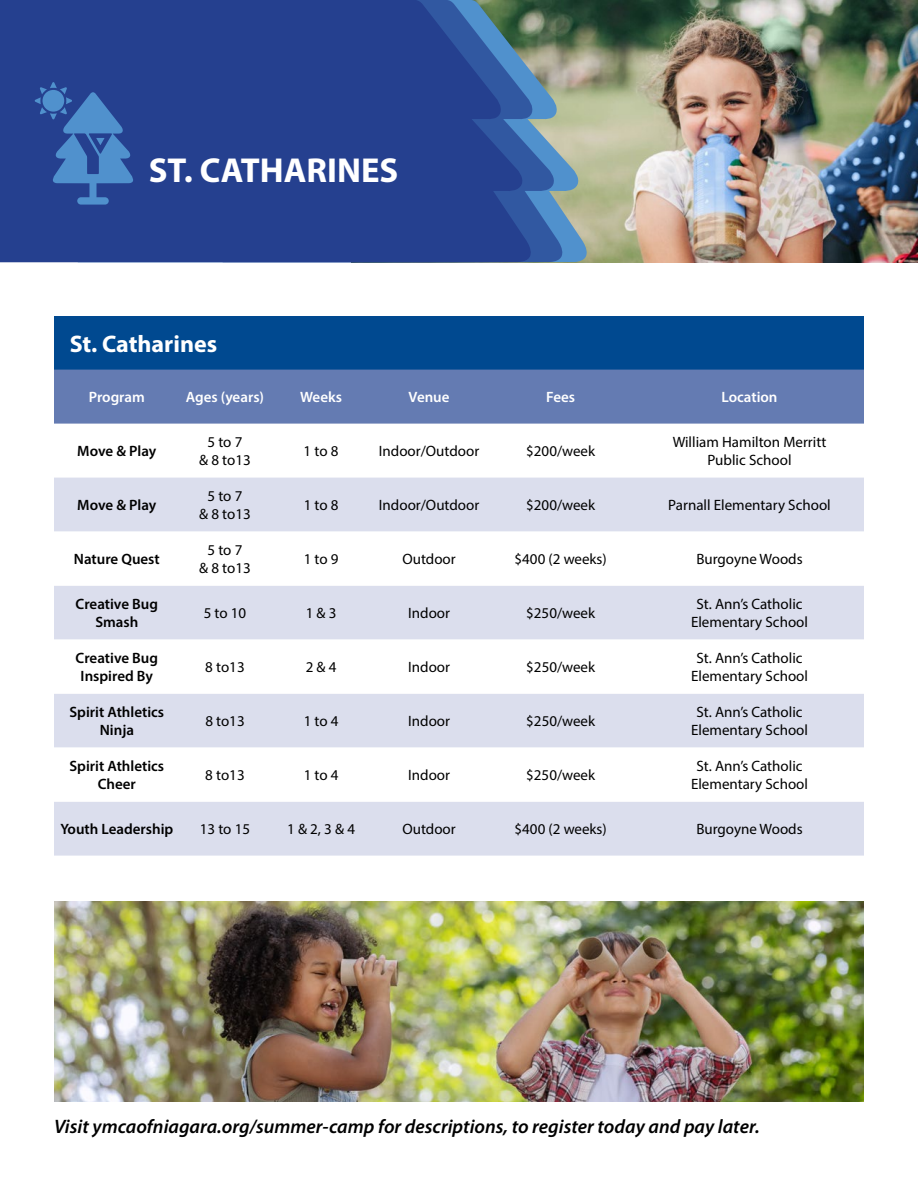
<style>
.page{position:relative;width:918px;height:1188px;background:#fff}
.page>*{position:absolute;margin:0;border:0;box-sizing:border-box;transform-origin:0 0}
.t1{font:700 34.8px "Myriad Pro";color:#fff}
.t2{font:700 24px "Myriad Pro";color:#fff}
.t3{font:italic 600 19.5px "Myriad Pro";color:#000}
.t4{font:15px/18px "Myriad Pro";color:#000;text-align:center}
.t5{font:600 15px/18px "Myriad Pro";color:#000;text-align:center}
.t6{font:600 15px "Myriad Pro";color:#fff}
</style>
<div class="page">
<img style="left:597px;top:0;width:321px;height:262px">
<svg style="left:562px;top:0;width:35px;height:262px;background:#94a18e"></svg>
<svg style="left:541px;top:0;width:21px;height:262px;background:#6a8a9c"></svg>
<svg style="left:0;top:0;width:541px;height:262px;background:#284490"></svg>
<svg style="left:35px;top:82px;width:102px;height:123px;background:#355fa6"></svg>
<div style="left:54px;top:316px;width:810px;height:54px;background:#004990"></div>
<div style="left:54px;top:370px;width:810px;height:54px;background:#647bb2"></div>
<div style="left:54px;top:478px;width:810px;height:378px;background:#dbdeed"></div>
<svg style="left:54px;top:532px;width:810px;height:270px"></svg>
<img style="left:54px;top:902px;width:810px;height:200px">
<h1 class="t1" style="left:149px;top:147px;width:251px">ST. CATHARINES</h1>
<h2 class="t2" style="left:70px;top:328px;width:149px">St. Catharines</h2>
<p class="t6" style="left:89px;top:388px;width:57px">Program</p>
<p class="t6" style="left:186px;top:388px;width:80px">Ages (years)</p>
<p class="t6" style="left:300px;top:388px;width:43px">Weeks</p>
<p class="t6" style="left:409px;top:388px;width:43px">Venue</p>
<p class="t6" style="left:546px;top:388px;width:30px">Fees</p>
<p class="t6" style="left:721px;top:388px;width:58px">Location</p>
<p class="t5" style="left:77px;top:442px;width:81px">Move &amp; Play</p>
<p class="t4" style="left:199px;top:433px;width:53px">5 to 7<br>&amp; 8 to13</p>
<p class="t4" style="left:304px;top:442px;width:36px">1 to 8</p>
<p class="t4" style="left:379px;top:442px;width:102px">Indoor/Outdoor</p>
<p class="t4" style="left:526px;top:442px;width:70px">$200/week</p>
<p class="t4" style="left:673px;top:433px;width:155px">William Hamilton Merritt<br>Public School</p>
<p class="t5" style="left:77px;top:496px;width:81px">Move &amp; Play</p>
<p class="t4" style="left:199px;top:487px;width:53px">5 to 7<br>&amp; 8 to13</p>
<p class="t4" style="left:304px;top:496px;width:36px">1 to 8</p>
<p class="t4" style="left:379px;top:496px;width:102px">Indoor/Outdoor</p>
<p class="t4" style="left:526px;top:496px;width:70px">$200/week</p>
<p class="t4" style="left:668px;top:496px;width:164px">Parnall Elementary School</p>
<p class="t5" style="left:74px;top:550px;width:87px">Nature Quest</p>
<p class="t4" style="left:199px;top:541px;width:53px">5 to 7<br>&amp; 8 to13</p>
<p class="t4" style="left:304px;top:550px;width:36px">1 to 9</p>
<p class="t4" style="left:402px;top:550px;width:55px">Outdoor</p>
<p class="t4" style="left:515px;top:550px;width:94px">$400 (2 weeks)</p>
<p class="t4" style="left:696px;top:550px;width:108px">Burgoyne Woods</p>
<p class="t5" style="left:76px;top:595px;width:84px">Creative Bug<br>Smash</p>
<p class="t4" style="left:204px;top:604px;width:44px">5 to 10</p>
<p class="t4" style="left:306px;top:604px;width:32px">1 &amp; 3</p>
<p class="t4" style="left:408px;top:604px;width:43px">Indoor</p>
<p class="t4" style="left:526px;top:604px;width:70px">$250/week</p>
<p class="t4" style="left:691px;top:595px;width:118px">St. Ann’s Catholic<br>Elementary School</p>
<p class="t5" style="left:76px;top:649px;width:84px">Creative Bug<br>Inspired By</p>
<p class="t4" style="left:205px;top:658px;width:41px">8 to13</p>
<p class="t4" style="left:306px;top:658px;width:32px">2 &amp; 4</p>
<p class="t4" style="left:408px;top:658px;width:43px">Indoor</p>
<p class="t4" style="left:526px;top:658px;width:70px">$250/week</p>
<p class="t4" style="left:691px;top:649px;width:118px">St. Ann’s Catholic<br>Elementary School</p>
<p class="t5" style="left:69px;top:703px;width:96px">Spirit Athletics<br>Ninja</p>
<p class="t4" style="left:205px;top:712px;width:41px">8 to13</p>
<p class="t4" style="left:304px;top:712px;width:36px">1 to 4</p>
<p class="t4" style="left:408px;top:712px;width:43px">Indoor</p>
<p class="t4" style="left:526px;top:712px;width:70px">$250/week</p>
<p class="t4" style="left:691px;top:703px;width:118px">St. Ann’s Catholic<br>Elementary School</p>
<p class="t5" style="left:69px;top:757px;width:96px">Spirit Athletics<br>Cheer</p>
<p class="t4" style="left:205px;top:766px;width:41px">8 to13</p>
<p class="t4" style="left:304px;top:766px;width:36px">1 to 4</p>
<p class="t4" style="left:408px;top:766px;width:43px">Indoor</p>
<p class="t4" style="left:526px;top:766px;width:70px">$250/week</p>
<p class="t4" style="left:691px;top:757px;width:118px">St. Ann’s Catholic<br>Elementary School</p>
<p class="t5" style="left:60px;top:820px;width:114px">Youth Leadership</p>
<p class="t4" style="left:200px;top:820px;width:52px">13 to 15</p>
<p class="t4" style="left:287px;top:820px;width:69px">1 &amp; 2, 3 &amp; 4</p>
<p class="t4" style="left:402px;top:820px;width:55px">Outdoor</p>
<p class="t4" style="left:515px;top:820px;width:94px">$400 (2 weeks)</p>
<p class="t4" style="left:696px;top:820px;width:108px">Burgoyne Woods</p>
<h3 class="t3" style="left:54px;top:1114px;width:707px">Visit ymcaofniagara.org/summer-camp for descriptions, to register today and pay later.</h3>
</div>
